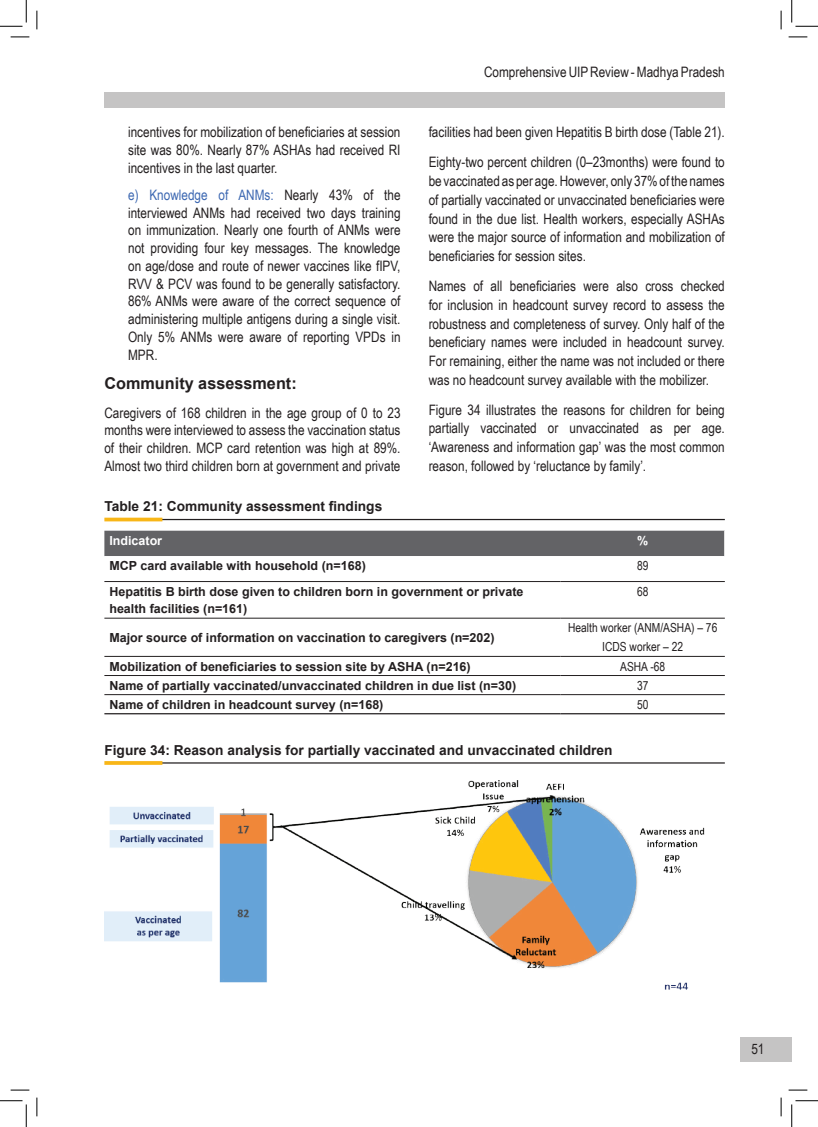
<style>
.page{position:relative;width:818px;height:1127px;background:#fff}
.page>*{position:absolute;margin:0;border:0;box-sizing:border-box;transform-origin:0 0}
.t1{font:700 16.25px "Arial";color:#231f20}
.t2{font:14.38px/17.8px "Arial Narrow";color:#231f20;text-align:justify}
.t3{font:700 13.75px "Arial";color:#231f20}
.t4{font:700 12.5px/17.5px "Arial";color:#231f20}
.t5{font:12.5px/19.1px "Arial Narrow";color:#231f20;text-align:center}
.t6{font:700 12.5px "Arial";color:#fff}
.s1{color:#3d68b2}
</style>
<div class="page">
<div style="left:104px;top:92px;width:621px;height:16px;background:#c5c4c4"></div>
<div style="left:740px;top:1036px;width:52px;height:25px;background:#c5c4c4"></div>
<hr style="left:157px;top:519px;width:568px;height:1px;background:#231f20">
<hr style="left:157px;top:762px;width:568px;height:1px;background:#231f20">
<svg style="left:104px;top:517px;width:58px;height:4px"></svg>
<hr style="left:104px;top:761px;width:58px;height:3px;background:#f8b617">
<svg style="left:104px;top:582px;width:621px;height:74px"></svg>
<div style="left:104px;top:530px;width:621px;height:26px;background:#636366"></div>
<hr style="left:561px;top:581px;width:164px;height:1px;background:#231f20">
<hr style="left:561px;top:617px;width:164px;height:1px;background:#231f20">
<hr style="left:104px;top:713px;width:457px;height:1px;background:#231f20">
<hr style="left:561px;top:713px;width:164px;height:1px;background:#231f20">
<hr style="left:561px;top:694px;width:164px;height:1px;background:#231f20">
<hr style="left:104px;top:694px;width:457px;height:1px;background:#231f20">
<hr style="left:104px;top:675px;width:457px;height:1px;background:#231f20">
<hr style="left:561px;top:675px;width:164px;height:1px;background:#231f20">
<hr style="left:561px;top:656px;width:164px;height:1px;background:#231f20">
<hr style="left:104px;top:656px;width:457px;height:1px;background:#231f20">
<hr style="left:104px;top:617px;width:457px;height:1px;background:#231f20">
<hr style="left:104px;top:581px;width:457px;height:1px;background:#231f20">
<img style="left:104px;top:780px;width:601px;height:210px">
<svg style="left:11px;top:36px;width:18px;height:2px"></svg>
<svg style="left:788px;top:36px;width:19px;height:2px"></svg>
<svg style="left:11px;top:1089px;width:18px;height:1px"></svg>
<svg style="left:788px;top:1089px;width:19px;height:1px"></svg>
<svg style="left:36px;top:11px;width:2px;height:18px"></svg>
<svg style="left:36px;top:1097px;width:2px;height:18px"></svg>
<svg style="left:780px;top:11px;width:2px;height:18px"></svg>
<svg style="left:780px;top:1097px;width:2px;height:18px"></svg>
<svg style="left:0;top:0;width:27px;height:27px"></svg>
<svg style="left:0;top:1100px;width:27px;height:26px"></svg>
<svg style="left:791px;top:0;width:27px;height:27px"></svg>
<svg style="left:791px;top:1100px;width:27px;height:26px"></svg>
<p class="t2" style="left:128px;top:123px;width:274px">incentives for mobilization of beneficiaries at session site was 80%. Nearly 87% ASHAs had received RI incentives in the last quarter.</p>
<p class="t2" style="left:128px;top:185px;width:274px"><span class="s1">e) Knowledge of ANMs:</span> Nearly 43% of the interviewed ANMs had received two days training on immunization. Nearly one fourth of ANMs were not providing four key messages. The knowledge on age/dose and route of newer vaccines like fIPV, RVV &amp; PCV was found to be generally satisfactory.<br>86% ANMs were aware of the correct sequence of administering multiple antigens during a single visit.<br>Only 5% ANMs were aware of reporting VPDs in MPR.</p>
<p class="t1" style="left:104px;top:372px;width:194px">Community assessment:</p>
<p class="t2" style="left:104px;top:403px;width:298px">Caregivers of 168 children in the age group of 0 to 23 months were interviewed to assess the vaccination status of their children. MCP card retention was high at 89%.<br>Almost two third children born at government and private</p>
<p class="t3" style="left:104px;top:497px;width:279px">Table 21: Community assessment findings</p>
<p class="t2" style="left:484px;top:62px;width:242px">Comprehensive UIP Review - Madhya Pradesh</p>
<p class="t2" style="left:429px;top:117px;width:298px;line-height:30px">facilities had been given Hepatitis B birth dose (Table 21).<br>Eighty-two percent children (0–23months) were found to</p>
<p class="t2" style="left:429px;top:171px;width:298px;line-height:18.8px">be vaccinated as per age. However, only 37% of the names of partially vaccinated or unvaccinated beneficiaries were found in the due list. Health workers, especially ASHAs were the major source of information and mobilization of beneficiaries for session sites.</p>
<p class="t2" style="left:429px;top:276px;width:298px;line-height:18.8px">Names of all beneficiaries were also cross checked for inclusion in headcount survey record to assess the robustness and completeness of survey. Only half of the beneficiary names were included in headcount survey.<br>For remaining, either the name was not included or there was no headcount survey available with the mobilizer.</p>
<p class="t2" style="left:429px;top:399px;width:298px;line-height:18.8px">Figure 34 illustrates the reasons for children for being partially vaccinated or unvaccinated as per age. ‘Awareness and information gap’ was the most common reason, followed by ‘reluctance by family’.</p>
<p class="t6" style="left:109px;top:532px;width:54px">Indicator</p>
<p class="t6" style="left:637px;top:532px;width:13px">%</p>
<p class="t4" style="left:109px;top:557px;width:258px">MCP card available with household (n=168)</p>
<p class="t5" style="left:637px;top:555px;width:13px">89</p>
<p class="t4" style="left:109px;top:582px;width:415px">Hepatitis B birth dose given to children born in government or private health facilities (n=161)</p>
<p class="t5" style="left:637px;top:581px;width:13px">68</p>
<p class="t4" style="left:109px;top:629px;width:387px">Major source of information on vaccination to caregivers (n=202)</p>
<p class="t5" style="left:568px;top:617px;width:151px">Health worker (ANM/ASHA) – 76<br>ICDS worker – 22</p>
<p class="t4" style="left:109px;top:657px;width:363px">Mobilization of beneficiaries to session site by ASHA (n=216)</p>
<p class="t5" style="left:620px;top:656px;width:47px">ASHA -68</p>
<p class="t4" style="left:109px;top:676px;width:408px">Name of partially vaccinated/unvaccinated children in due list (n=30)</p>
<p class="t5" style="left:637px;top:675px;width:13px">37</p>
<p class="t4" style="left:109px;top:695px;width:276px">Name of children in headcount survey (n=168)</p>
<p class="t5" style="left:637px;top:694px;width:13px">50</p>
<p class="t3" style="left:104px;top:740px;width:510px">Figure 34: Reason analysis for partially vaccinated and unvaccinated children</p>
<p class="t2" style="left:751px;top:1039px;width:15px">51</p>
</div>
